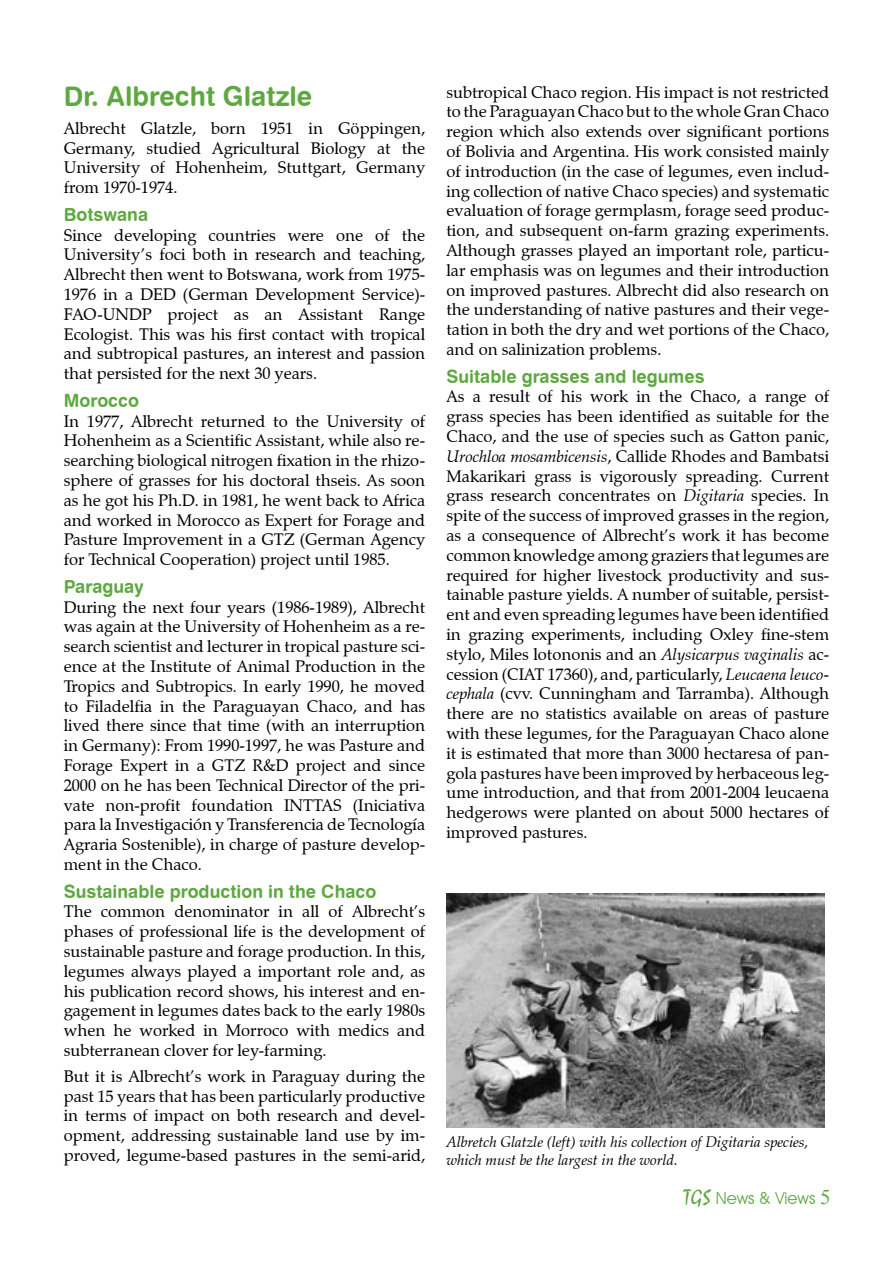
<style>
.page{position:relative;width:893px;height:1263px;background:#fff}
.page>*{position:absolute;margin:0;border:0;box-sizing:border-box;transform-origin:0 0}
.t1{font:27px "Swiss 721 BT Bold Rounded";color:#5fa841}
.t2{font:18px "Swiss 721 BT Bold Rounded";color:#5fa841}
.t3{font:16.5px/19.8px "Zapf Calligraphic 801 BT";color:#000;text-align:justify}
.t4{font:16.5px "Avant Garde IT Cby BT";color:#5fa841}
.t5{font:italic 15px/18px "Zapf Calligraphic 801 BT";color:#000}
.s1{font-style:italic}
.s2{font-family:"Staccato 222 BT";font-size:21px}
.s3{font-family:"Times New Roman";font-size:21px}
</style>
<div class="page">
<img style="left:446px;top:893px;width:379px;height:234px">
<h1 class="t1" style="left:64px;top:79px;width:250px">Dr. Albrecht Glatzle</h1>
<p class="t3" style="left:64px;top:118px;width:363px">Albrecht Glatzle, born 1951 in Göppingen, Germany, studied Agricultural Biology at the University of Hohenheim, Stuttgart, Germany from 1970-1974.</p>
<p class="t2" style="left:64px;top:203px;width:86px">Botswana</p>
<p class="t3" style="left:64px;top:225px;width:363px">Since developing countries were one of the University’s foci both in research and teaching, Albrecht then went to Botswana, work from 1975- 1976 in a DED (German Development Service)- FAO-UNDP project as an Assistant Range Ecologist. This was his first contact with tropical and subtropical pastures, an interest and passion that persisted for the next 30 years.</p>
<p class="t2" style="left:64px;top:389px;width:77px">Morocco</p>
<p class="t3" style="left:64px;top:411px;width:363px">In 1977, Albrecht returned to the University of Hohenheim as a Scientific Assistant, while also re&shy;searching biological nitrogen fixation in the rhizo&shy;sphere of grasses for his doctoral thseis. As soon as he got his Ph.D. in 1981, he went back to Africa and worked in Morocco as Expert for Forage and Pasture Improvement in a GTZ (German Agency for Technical Cooperation) project until 1985.</p>
<p class="t2" style="left:64px;top:575px;width:82px">Paraguay</p>
<p class="t3" style="left:64px;top:597px;width:363px">During the next four years (1986-1989), Albrecht was again at the University of Hohenheim as a re&shy;search scientist and lecturer in tropical pasture sci&shy;ence at the Institute of Animal Production in the Tropics and Subtropics. In early 1990, he moved to Filadelfia in the Paraguayan Chaco, and has lived there since that time (with an interruption in Germany): From 1990-1997, he was Pasture and Forage Expert in a GTZ R&amp;D project and since 2000 on he has been Technical Director of the pri&shy;vate non-profit foundation INTTAS (Iniciativa para la Investigación y Transferencia de Tecnología Agraria Sostenible), in charge of pasture develop&shy;ment in the Chaco.</p>
<p class="t2" style="left:64px;top:880px;width:314px">Sustainable production in the Chaco</p>
<p class="t3" style="left:64px;top:902px;width:363px">The common denominator in all of Albrecht’s phases of professional life is the development of sustainable pasture and forage production. In this, legumes always played a important role and, as his publication record shows, his interest and en&shy;gagement in legumes dates back to the early 1980s when he worked in Morroco with medics and subterranean clover for ley-farming.</p>
<p class="t3" style="left:64px;top:1066px;width:363px">But it is Albrecht’s work in Paraguay during the past 15 years that has been particularly productive in terms of impact on both research and devel&shy;opment, addressing sustainable land use by im&shy;proved, legume-based pastures in the semi-arid,</p>
<p class="t3" style="left:446px;top:82px;width:384px">subtropical Chaco region. His impact is not restricted to the Paraguayan Chaco but to the whole Gran Chaco region which also extends over significant portions of Bolivia and Argentina. His work consisted mainly of introduction (in the case of legumes, even includ&shy;ing collection of native Chaco species) and systematic evaluation of forage germplasm, forage seed produc&shy;tion, and subsequent on-farm grazing experiments.<br>Although grasses played an important role, particu&shy;lar emphasis was on legumes and their introduction on improved pastures. Albrecht did also research on the understanding of native pastures and their vege&shy;tation in both the dry and wet portions of the Chaco, and on salinization problems.</p>
<p class="t2" style="left:446px;top:365px;width:259px">Suitable grasses and legumes</p>
<p class="t3" style="left:446px;top:387px;width:384px">As a result of his work in the Chaco, a range of grass species has been identified as suitable for the Chaco, and the use of species such as Gatton panic, <span class="s1">Urochloa mosambicensis</span>, Callide Rhodes and Bambatsi Makarikari grass is vigorously spreading. Current grass research concentrates on <span class="s1">Digitaria</span> species. In spite of the success of improved grasses in the region, as a consequence of Albrecht’s work it has become common knowledge among graziers that legumes are required for higher livestock productivity and sus&shy;tainable pasture yields. A number of suitable, persist&shy;ent and even spreading legumes have been identified in grazing experiments, including Oxley fine-stem stylo, Miles lotononis and an <span class="s1">Alysicarpus vaginalis</span> ac&shy;cession (CIAT 17360), and, particularly, <span class="s1">Leucaena leuco&shy;cephala</span> (cvv. Cunningham and Tarramba). Although there are no statistics available on areas of pasture with these legumes, for the Paraguayan Chaco alone it is estimated that more than 3000 hectaresa of pan&shy;gola pastures have been improved by herbaceous leg&shy;ume introduction, and that from 2001-2004 leucaena hedgerows were planted on about 5000 hectares of improved pastures.</p>
<p class="t5" style="left:446px;top:1133px;width:363px">Albretch Glatzle (left) with his collection of Digitaria species, which must be the largest in the world.</p>
<p class="t4" style="left:683px;top:1188px;width:149px"><span class="s2">TGS</span> News &amp; Views <span class="s3">5</span></p>
</div>
